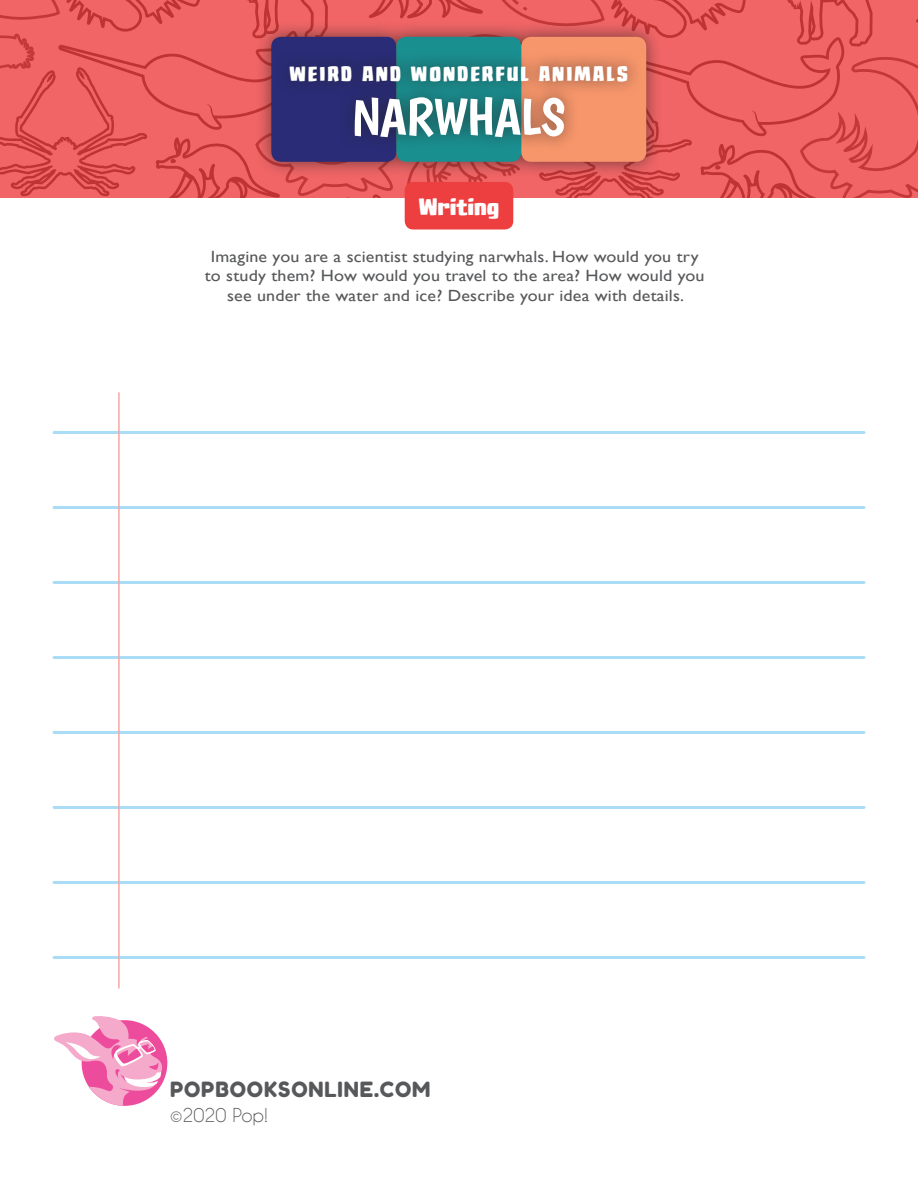
<style>
.page{position:relative;width:918px;height:1188px;background:#fff}
.page>*{position:absolute;margin:0;border:0;box-sizing:border-box;transform-origin:0 0}
.Contents_Header{font:52.2px "Boogaloo";letter-spacing:-.01em;color:#fff}
.front_cover_-_series{font:800 22.5px "CC Mega City Downtown";letter-spacing:-.01em;color:#fff}
.Popbooksonline{font:21px "Fredoka One";letter-spacing:.04em;color:#57585a}
.Table_of_Header{font:800 19.65px "CC Mega City Downtown";letter-spacing:.095em;color:#fff}
.Copyright_2018{font:18px "Caviar Dreams";color:#57585a}
.Directions{font:16.2px/19.5px "Gill Sans";letter-spacing:.01em;color:#57585a;text-align:center;scale:1.11 1}
</style>
<div class="page">
<svg style="left:0;top:0;width:918px;height:198px;fill:#f16566"></svg>
<svg style="left:54px;top:1016px;width:109px;height:90px"></svg>
<div style="left:255px;top:21px;width:407px;height:157px;background:#231f20;opacity:.6"></div>
<div style="left:271px;top:37px;width:125px;height:125px;background:#2a2c77;border-radius:10px"></div>
<div style="left:396px;top:37px;width:125px;height:125px;background:#1a8f90;border-radius:10px"></div>
<div style="left:521px;top:37px;width:125px;height:125px;background:#f7966b;border-radius:10px"></div>
<div style="left:274px;top:50px;width:369px;height:47px;background:#231f20;opacity:.6"></div>
<div style="left:339px;top:82px;width:240px;height:70px;background:#231f20;opacity:.6"></div>
<div style="left:405px;top:182px;width:108px;height:48px;background:#ee3f40;border-radius:9px"></div>
<hr style="left:54px;top:431px;width:810px;height:3px;background:#aadcf6">
<hr style="left:54px;top:506px;width:810px;height:3px;background:#aadcf6">
<hr style="left:54px;top:581px;width:810px;height:3px;background:#aadcf6">
<hr style="left:54px;top:656px;width:810px;height:3px;background:#aadcf6">
<hr style="left:54px;top:731px;width:810px;height:3px;background:#aadcf6">
<hr style="left:54px;top:806px;width:810px;height:3px;background:#aadcf6">
<hr style="left:54px;top:881px;width:810px;height:3px;background:#aadcf6">
<hr style="left:54px;top:956px;width:810px;height:3px;background:#aadcf6">
<hr style="left:118px;top:393px;width:2px;height:595px;background:#f7a6a7">
<p class="Table_of_Header" style="left:290px;top:65px;width:340px">WEIRD AND WONDERFUL ANIMALS</p>
<p class="Contents_Header" style="left:352px;top:86px;width:215px">NARWHALS</p>
<p class="front_cover_-_series" style="left:419px;top:197px;width:82px">Writing</p>
<p class="Directions" style="left:205px;top:247px;width:452px">Imagine you are a scientist studying narwhals. How would you try to study them? How would you travel to the area? How would you see under the water and ice? Describe your idea with details.</p>
<p class="Popbooksonline" style="left:170px;top:1077px;width:262px">POPBOOKSONLINE.COM</p>
<p class="Copyright_2018" style="left:170px;top:1105px;width:100px">©2020 Pop!</p>
</div>
